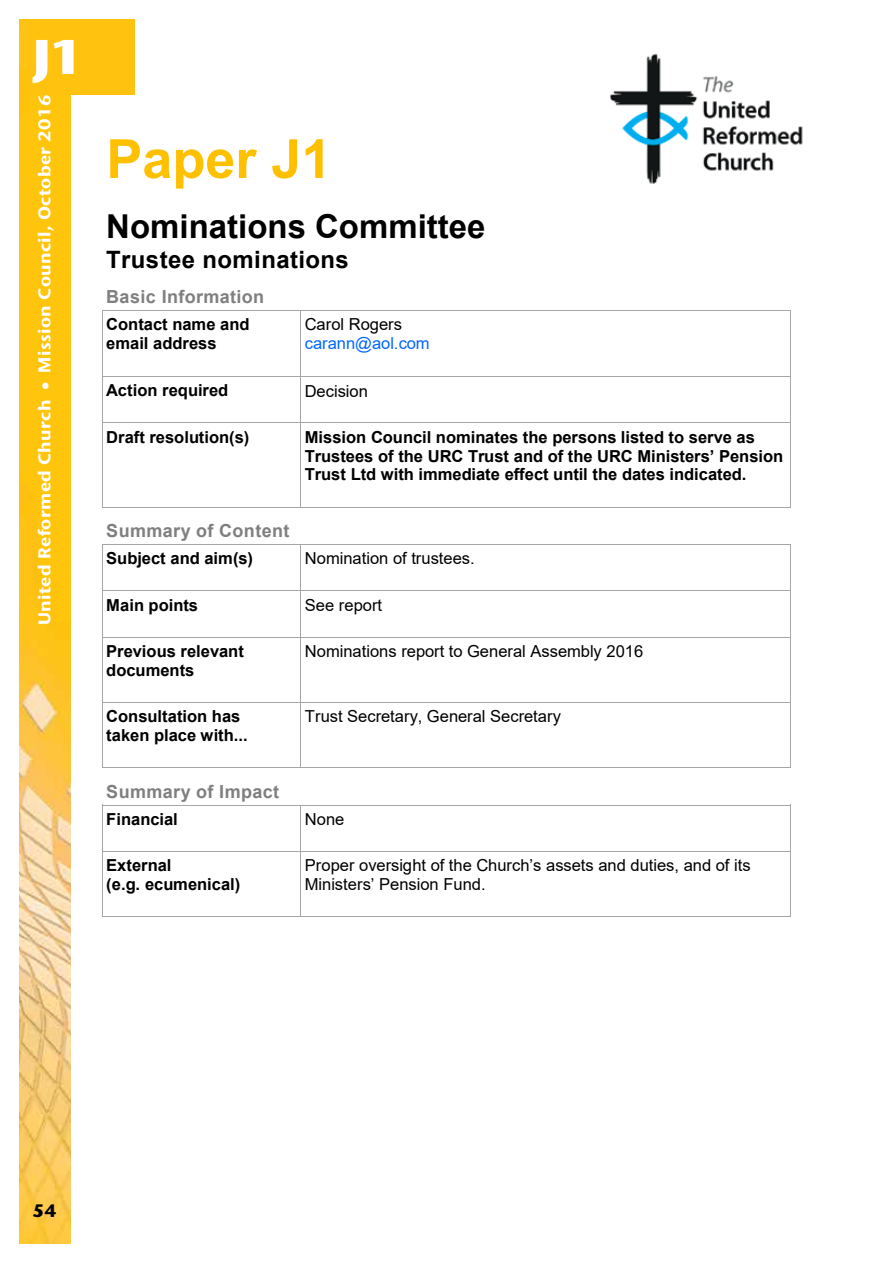
<style>
.page{position:relative;width:893px;height:1263px;background:#fff}
.page>*{position:absolute;margin:0;border:0;box-sizing:border-box;transform-origin:0 0}
.t1{font:700 54px "Arial";color:#ffc000}
.t2{font:800 48.6px "Stone Sans IIITC Std";color:#fff;scale:1.11 1}
.t3{font:700 32.85px "Arial";color:#000}
.t4{font:700 24px "Arial";letter-spacing:.015em;color:#000}
.t5{font:700 18px "Arial";letter-spacing:.02em;color:#7f7f7f}
.t6{font:800 18px "Stone Sans IIITC Std";color:#000}
.t7{font:700 17.1px "Stone Sans IIITC Std";letter-spacing:.02em;color:#fff;scale:1.05 1}
.t8{font:700 16.5px/18.9px "Arial";color:#000}
.t9{font:16.5px/18.9px "Arial";color:#000}
.t10{font:16.5px "Arial";color:#06f}
</style>
<div class="page">
<hr style="left:102px;top:310px;width:198px;height:1px;background:#a6a6a6">
<hr style="left:301px;top:310px;width:489px;height:1px;background:#a6a6a6">
<hr style="left:102px;top:315px;width:1px;height:61px;background:#a6a6a6">
<hr style="left:300px;top:315px;width:1px;height:61px;background:#a6a6a6">
<hr style="left:790px;top:315px;width:1px;height:61px;background:#a6a6a6">
<hr style="left:102px;top:376px;width:198px;height:1px;background:#a6a6a6">
<hr style="left:301px;top:376px;width:489px;height:1px;background:#a6a6a6">
<hr style="left:102px;top:381px;width:1px;height:41px;background:#a6a6a6">
<hr style="left:300px;top:381px;width:1px;height:41px;background:#a6a6a6">
<hr style="left:790px;top:381px;width:1px;height:41px;background:#a6a6a6">
<hr style="left:102px;top:422px;width:198px;height:1px;background:#a6a6a6">
<hr style="left:301px;top:422px;width:489px;height:1px;background:#a6a6a6">
<hr style="left:102px;top:427px;width:1px;height:80px;background:#a6a6a6">
<hr style="left:102px;top:507px;width:198px;height:1px;background:#a6a6a6">
<hr style="left:300px;top:427px;width:1px;height:80px;background:#a6a6a6">
<hr style="left:301px;top:507px;width:489px;height:1px;background:#a6a6a6">
<hr style="left:790px;top:427px;width:1px;height:80px;background:#a6a6a6">
<hr style="left:102px;top:544px;width:198px;height:1px;background:#a6a6a6">
<hr style="left:301px;top:544px;width:489px;height:1px;background:#a6a6a6">
<hr style="left:102px;top:549px;width:1px;height:41px;background:#a6a6a6">
<hr style="left:300px;top:549px;width:1px;height:41px;background:#a6a6a6">
<hr style="left:790px;top:549px;width:1px;height:41px;background:#a6a6a6">
<hr style="left:102px;top:590px;width:198px;height:1px;background:#a6a6a6">
<hr style="left:301px;top:590px;width:489px;height:1px;background:#a6a6a6">
<hr style="left:102px;top:595px;width:1px;height:42px;background:#a6a6a6">
<hr style="left:300px;top:595px;width:1px;height:42px;background:#a6a6a6">
<hr style="left:790px;top:595px;width:1px;height:42px;background:#a6a6a6">
<hr style="left:102px;top:637px;width:198px;height:1px;background:#a6a6a6">
<hr style="left:301px;top:637px;width:489px;height:1px;background:#a6a6a6">
<hr style="left:102px;top:642px;width:1px;height:60px;background:#a6a6a6">
<hr style="left:300px;top:642px;width:1px;height:60px;background:#a6a6a6">
<hr style="left:790px;top:642px;width:1px;height:60px;background:#a6a6a6">
<hr style="left:102px;top:702px;width:198px;height:1px;background:#a6a6a6">
<hr style="left:301px;top:702px;width:489px;height:1px;background:#a6a6a6">
<hr style="left:102px;top:707px;width:1px;height:60px;background:#a6a6a6">
<hr style="left:102px;top:767px;width:198px;height:1px;background:#a6a6a6">
<hr style="left:300px;top:707px;width:1px;height:60px;background:#a6a6a6">
<hr style="left:301px;top:767px;width:489px;height:1px;background:#a6a6a6">
<hr style="left:790px;top:707px;width:1px;height:60px;background:#a6a6a6">
<hr style="left:102px;top:805px;width:198px;height:1px;background:#a6a6a6">
<hr style="left:301px;top:805px;width:489px;height:1px;background:#a6a6a6">
<hr style="left:102px;top:810px;width:1px;height:41px;background:#a6a6a6">
<hr style="left:300px;top:810px;width:1px;height:41px;background:#a6a6a6">
<hr style="left:790px;top:810px;width:1px;height:41px;background:#a6a6a6">
<hr style="left:102px;top:851px;width:198px;height:1px;background:#a6a6a6">
<hr style="left:301px;top:851px;width:489px;height:1px;background:#a6a6a6">
<hr style="left:102px;top:856px;width:1px;height:60px;background:#a6a6a6">
<hr style="left:102px;top:916px;width:198px;height:1px;background:#a6a6a6">
<hr style="left:300px;top:856px;width:1px;height:60px;background:#a6a6a6">
<hr style="left:301px;top:916px;width:489px;height:1px;background:#a6a6a6">
<hr style="left:790px;top:856px;width:1px;height:60px;background:#a6a6a6">
<img style="left:19px;top:19px;width:51px;height:1225px">
<div style="left:32px;top:19px;width:102px;height:76px;background:#ffc20e"></div>
<img style="left:609px;top:53px;width:194px;height:131px">
<h2 class="t2" style="left:32px;top:25px;width:49px">J1</h2>
<p class="t7" style="left:34px;top:625px;width:507px;rotate:-90deg">United Reformed Church • Mission Council, October 2016</p>
<h1 class="t1" style="left:106px;top:121px;width:227px">Paper J1</h1>
<h3 class="t3" style="left:106px;top:204px;width:381px">Nominations Committee</h3>
<h3 class="t4" style="left:106px;top:242px;width:244px">Trustee nominations</h3>
<p class="t5" style="left:106px;top:284px;width:159px">Basic Information</p>
<p class="t8" style="left:106px;top:315px;width:145px">Contact name and email address</p>
<p class="t9" style="left:305px;top:315px;width:99px">Carol Rogers</p>
<p class="t10" style="left:305px;top:332px;width:126px">carann@aol.com</p>
<p class="t8" style="left:106px;top:381px;width:124px">Action required</p>
<p class="t9" style="left:305px;top:381px;width:65px">Decision</p>
<p class="t8" style="left:106px;top:428px;width:145px">Draft resolution(s)</p>
<p class="t8" style="left:305px;top:428px;width:480px">Mission Council nominates the persons listed to serve as<br>Trustees of the URC Trust and of the URC Ministers’ Pension<br>Trust Ltd with immediate effect until the dates indicated.</p>
<p class="t5" style="left:106px;top:518px;width:185px">Summary of Content</p>
<p class="t8" style="left:106px;top:549px;width:148px">Subject and aim(s)</p>
<p class="t9" style="left:305px;top:549px;width:171px">Nomination of trustees.</p>
<p class="t8" style="left:106px;top:596px;width:93px">Main points</p>
<p class="t9" style="left:305px;top:595px;width:79px">See report</p>
<p class="t8" style="left:106px;top:642px;width:139px">Previous relevant documents</p>
<p class="t9" style="left:305px;top:642px;width:340px">Nominations report to General Assembly 2016</p>
<p class="t8" style="left:106px;top:707px;width:143px">Consultation has taken place with...</p>
<p class="t9" style="left:305px;top:707px;width:257px">Trust Secretary, General Secretary</p>
<p class="t5" style="left:106px;top:779px;width:174px">Summary of Impact</p>
<p class="t8" style="left:106px;top:810px;width:73px">Financial</p>
<p class="t9" style="left:305px;top:810px;width:41px">None</p>
<p class="t8" style="left:106px;top:856px;width:135px">External<br>(e.g. ecumenical)</p>
<p class="t9" style="left:305px;top:856px;width:447px">Proper oversight of the Church’s assets and duties, and of its<br>Ministers’ Pension Fund.</p>
<p class="t6" style="left:33px;top:1199px;width:26px">54</p>
</div>
